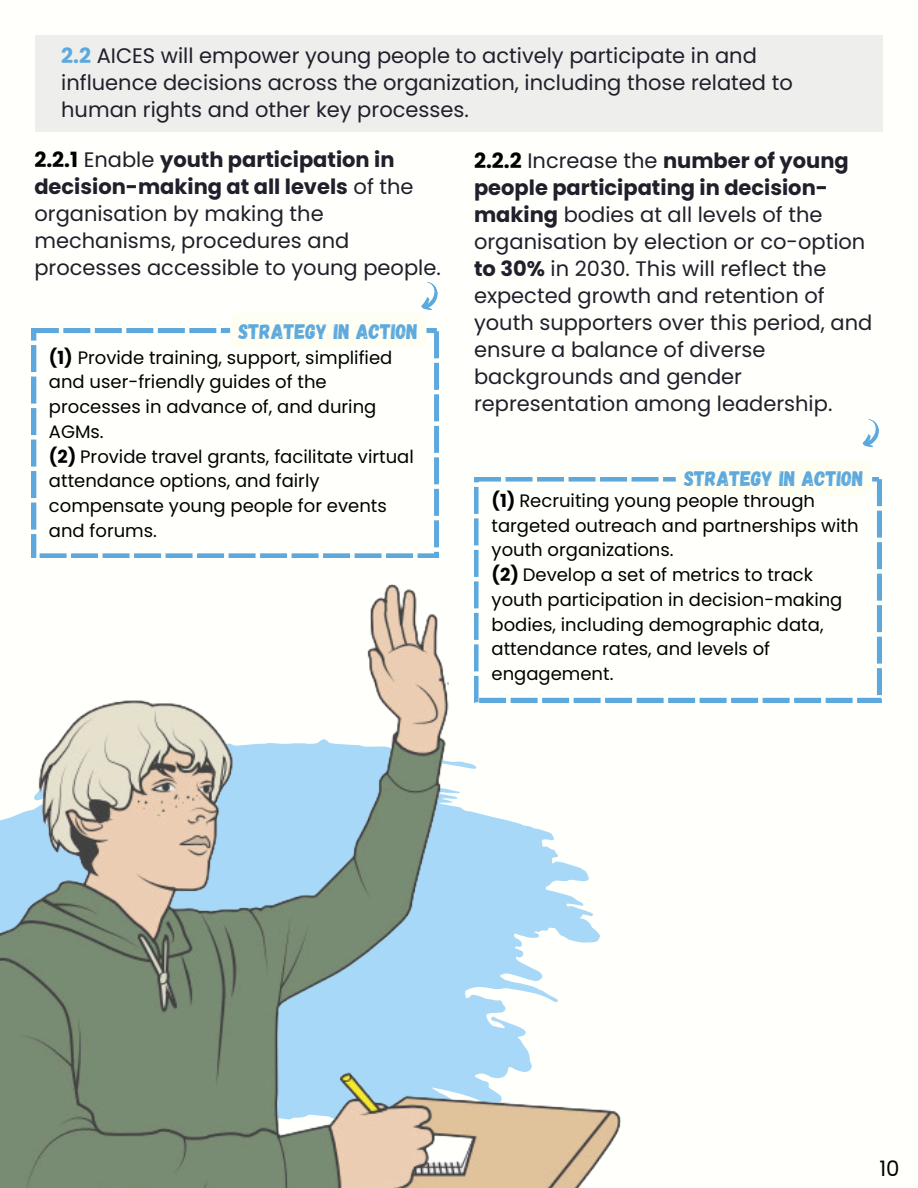
<style>
.page{position:relative;width:918px;height:1188px;background:#fffffb}
.page>*{position:absolute;margin:0;border:0;box-sizing:border-box;transform-origin:0 0}
.t1{font:21.3px "Poppins";color:#000}
.t2{font:21px/27px "Poppins";color:#201f2b}
.t3{font:21px "Gagalin";color:#5da9dd}
.t4{font:18px/24.8px "Poppins";color:#000}
.s1{font-weight:700;color:#5da9dd}
.s2{font-weight:700;color:#000}
.s3{font-weight:700}
</style>
<div class="page">
<div style="left:35px;top:35px;width:848px;height:96px;background:#eeeeec"></div>
<svg style="left:32px;top:329px;width:407px;height:217px"></svg>
<svg style="left:474px;top:477px;width:407px;height:225px"></svg>
<svg style="left:862px;top:419px;width:17px;height:29px"></svg>
<img style="left:0;top:546px;width:633px;height:642px">
<svg style="left:230px;top:281px;width:209px;height:66px"></svg>
<svg style="left:676px;top:477px;width:196px;height:18px"></svg>
<h2 class="t2" style="left:61px;top:42px;width:733px"><span class="s1">2.2</span> AICES will empower young people to actively participate in and influence decisions across the organization, including those related to human rights and other key processes.</h2>
<h1 class="t2" style="left:34px;top:146px;width:408px"><span class="s2">2.2.1</span> Enable <span class="s3">youth participation in decision-making at all levels</span> of the organisation by making the mechanisms, procedures and processes accessible to young people.</h1>
<p class="t2" style="left:474px;top:147px;width:400px"><span class="s2">2.2.2</span> Increase the <span class="s3">number of young people participating in decision&shy;making</span> bodies at all levels of the organisation by election or co-option <span class="s3">to 30%</span> in 2030. This will reflect the expected growth and retention of youth supporters over this period, and ensure a balance of diverse backgrounds and gender representation among leadership.</p>
<h2 class="t3" style="left:239px;top:317px;width:181px">STRATEGY IN ACTION</h2>
<p class="t4" style="left:49px;top:345px;width:345px"><span class="s3">(1)</span> Provide training, support, simplified and user-friendly guides of the processes in advance of, and during<br>AGMs.</p>
<h1 class="t4" style="left:49px;top:444px;width:366px"><span class="s3">(2)</span> Provide travel grants, facilitate virtual attendance options, and fairly compensate young people for events and forums.</h1>
<p class="t3" style="left:684px;top:465px;width:181px">STRATEGY IN ACTION</p>
<p class="t4" style="left:492px;top:488px;width:368px"><span class="s3">(1)</span> Recruiting young people through targeted outreach and partnerships with youth organizations.</p>
<p class="t4" style="left:492px;top:562px;width:352px"><span class="s3">(2)</span> Develop a set of metrics to track youth participation in decision-making bodies, including demographic data, attendance rates, and levels of engagement.</p>
<p class="t1" style="left:879px;top:1154px;width:22px">10</p>
</div>
